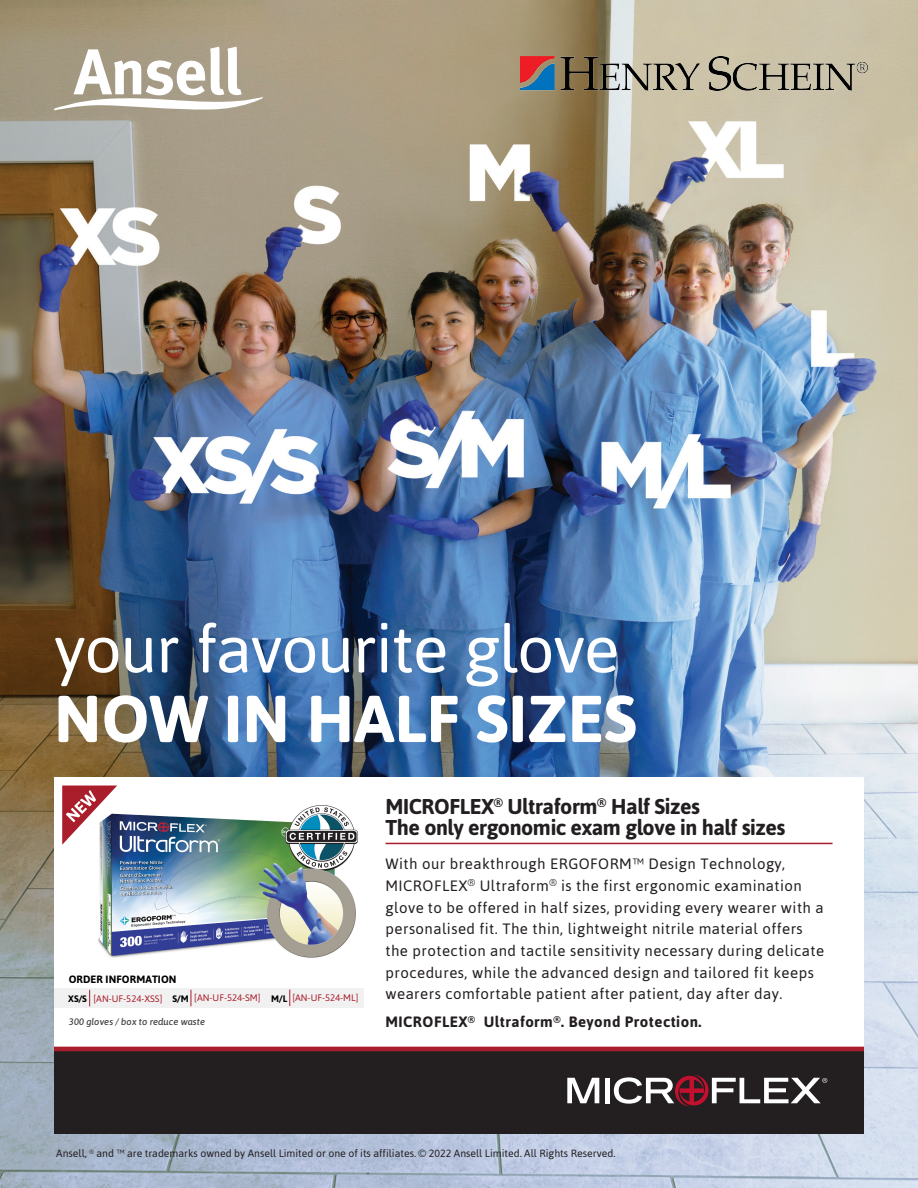
<style>
.page{position:relative;width:918px;height:1188px;background:#fff}
.page>*{position:absolute;margin:0;border:0;box-sizing:border-box;transform-origin:0 0}
.t1{font:66px "Asap";letter-spacing:-.02em;color:#fff}
.t2{font:700 66px "Asap";color:#fff}
.t3{font:700 21.45px/20.7px "Asap";letter-spacing:-.02em;color:#231f20}
.t4{font:15px/21.6px "Asap";letter-spacing:.03em;color:#231f20}
.t5{font:700 15px "Asap";letter-spacing:.03em;color:#231f20}
.t6{font:700 10.65px "Asap";letter-spacing:.01em;color:#000}
.t7{font:10.5px "Asap";color:#231f20}
.t8{font:9.45px "Asap";color:#aa1f2d}
.t9{font:italic 500 9.45px "Asap";color:#414042}
.s1{font-weight:700;color:#000}
.s2{font-style:inherit}
</style>
<div class="page">
<img style="left:0;top:0;width:918px;height:1188px">
<svg style="left:54px;top:47px;width:209px;height:63px"></svg>
<div style="left:54px;top:777px;width:810px;height:270px;background:#fff"></div>
<div style="left:54px;top:1049px;width:810px;height:85px;background:#231f20"></div>
<svg style="left:567px;top:1078px;width:32px;height:25px"></svg>
<div style="left:605px;top:1078px;width:5px;height:25px;background:#fff"></div>
<svg style="left:614px;top:1075px;width:213px;height:31px"></svg>
<hr style="left:385px;top:843px;width:448px;height:1px;background:#aa1e2d">
<hr style="left:54px;top:1047px;width:810px;height:4px;background:#aa1e2c">
<img style="left:98px;top:805px;width:260px;height:153px">
<div style="left:54px;top:988px;width:309px;height:20px;background:#f1f1f2"></div>
<svg style="left:89px;top:990px;width:1px;height:16px"></svg>
<svg style="left:290px;top:990px;width:1px;height:16px"></svg>
<svg style="left:191px;top:990px;width:1px;height:16px"></svg>
<svg style="left:62px;top:786px;width:55px;height:59px"></svg>
<img style="left:521px;top:56px;width:346px;height:35px">
<h1 class="t1" style="left:54px;top:611px;width:567px">your favourite glove</h1>
<h1 class="t2" style="left:54px;top:680px;width:584px">NOW IN HALF SIZES</h1>
<p class="t6" style="left:69px;top:972px;width:109px">ORDER INFORMATION</p>
<p class="t8" style="left:68px;top:991px;width:292px"><span class="s1">XS/S</span> [AN-UF-524-XSS] <span class="s1">S/M</span> [AN-UF-524-SM] <span class="s1">M/L</span> [AN-UF-524-ML]</p>
<p class="t9" style="left:69px;top:1016px;width:138px">300 gloves / box to reduce waste</p>
<h2 class="t3" style="left:385px;top:796px;width:402px">MICROFLEX<sup>®</sup> Ultraform<sup>®</sup> Half Sizes<br>The only ergonomic exam glove in half sizes</h2>
<p class="t4" style="left:385px;top:853px;width:440px">With our breakthrough ERGOFORM™ Design Technology, MICROFLEX<sup>®</sup> Ultraform<sup>®</sup> is the first ergonomic examination glove to be offered in half sizes, providing every wearer with a personali<span class="s2">s</span>ed fit. The thin, lightweight nitrile material offers the protection and tactile sensitivity necessary during delicate procedures, while the advanced design and tailored fit keeps wearers comfortable patient after patient, day after day.</p>
<p class="t5" style="left:385px;top:1013px;width:318px">MICROFLEX<sup>®</sup> Ultraform<sup>®</sup>. Beyond Protection.</p>
<p class="t7" style="left:56px;top:1147px;width:561px">Ansell, <sup>®</sup> and ™ are trademarks owned by Ansell Limited or one of its affiliates. © 20<span class="s2">22</span> Ansell Limited. All Rights Reserved.</p>
</div>
